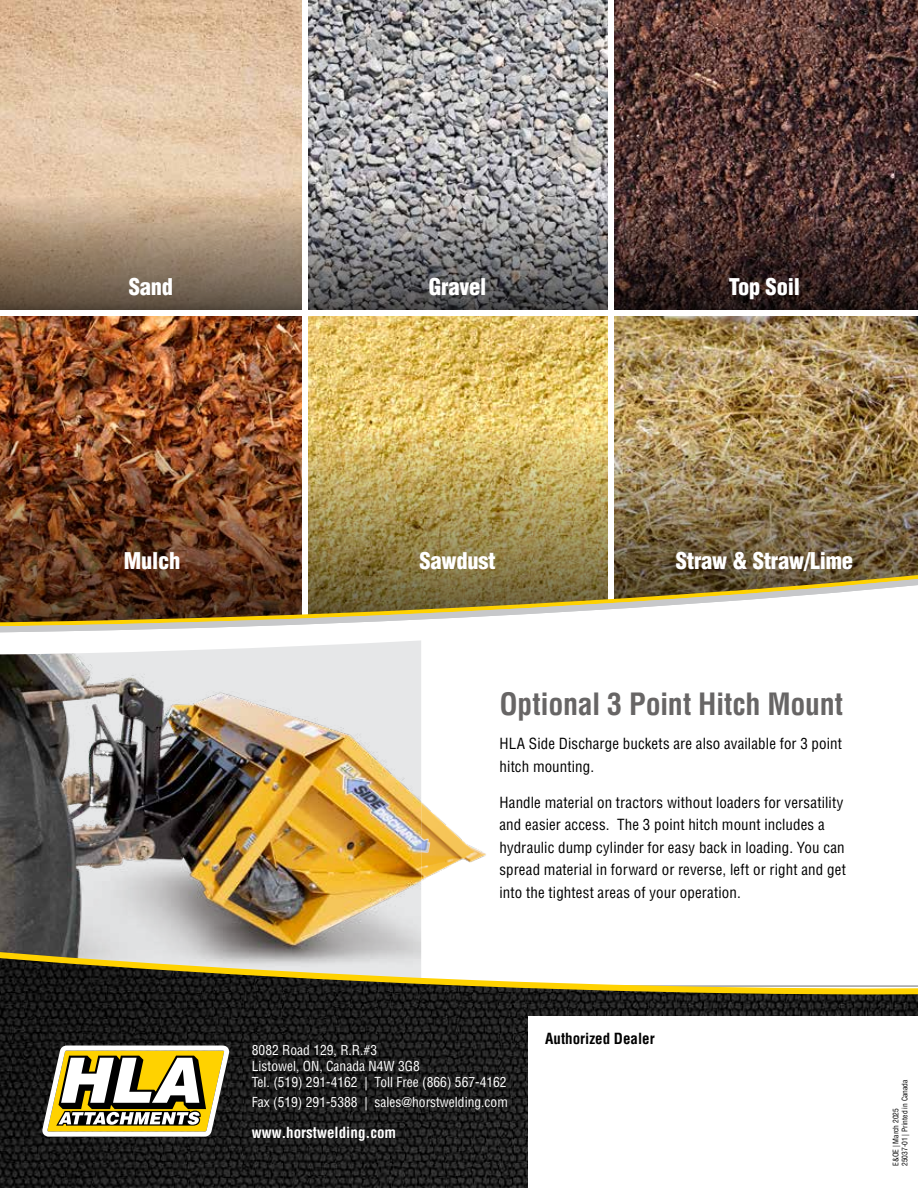
<style>
.page{position:relative;width:918px;height:1188px;background:#fff}
.page>*{position:absolute;margin:0;border:0;box-sizing:border-box;transform-origin:0 0}
.t1{font:700 condensed 30px "Helvetica LT Std";letter-spacing:-.01em;color:#676565}
.t2{font:900 condensed 22.5px "Helvetica LT Std";letter-spacing:-.01em;color:#fff}
.t3{font:condensed 15px/22.5px "Helvetica LT Std";letter-spacing:.01em;color:#000}
.t4{font:700 condensed 15px "Helvetica LT Std";color:#fff}
.t5{font:700 condensed 15px "Helvetica LT Std";color:#000}
.t6{font:condensed 13.5px/16.2px "Helvetica LT Std";color:#fff}
.t7{font:condensed 7.5px/9px "Helvetica LT Std";color:#000}
</style>
<div class="page">
<img style="left:0;top:0;width:608px;height:428px">
<img style="left:614px;top:0;width:304px;height:428px">
<img style="left:0;top:428px;width:918px;height:143px">
<svg style="left:0;top:195px;width:918px;height:118px;background:#6f6159"></svg>
<div style="left:302px;top:0;width:5px;height:618px;background:#fff"></div>
<div style="left:608px;top:0;width:6px;height:618px;background:#fff"></div>
<svg style="left:0;top:571px;width:918px;height:4px;background:#6a5333"></svg>
<svg style="left:0;top:575px;width:918px;height:58px"></svg>
<img style="left:0;top:640px;width:421px;height:308px">
<svg style="left:0;top:948px;width:918px;height:240px;background:#4b4940"></svg>
<div style="left:528px;top:1017px;width:390px;height:171px;background:#fff"></div>
<svg style="left:42px;top:1046px;width:187px;height:91px"></svg>
<div style="left:1px;top:311px;width:917px;height:5px;background:#fff"></div>
<img style="left:421px;top:801px;width:65px;height:80px">
<h2 class="t2" style="left:129px;top:273px;width:46px">Sand</h2>
<h2 class="t2" style="left:429px;top:273px;width:59px">Gravel</h2>
<h2 class="t2" style="left:729px;top:273px;width:73px">Top Soil</h2>
<h2 class="t2" style="left:124px;top:547px;width:58px">Mulch</h2>
<h2 class="t2" style="left:420px;top:547px;width:78px">Sawdust</h2>
<h2 class="t2" style="left:676px;top:547px;width:179px">Straw &amp; Straw/Lime</h2>
<h1 class="t1" style="left:500px;top:685px;width:345px">Optional 3 Point Hitch Mount</h1>
<p class="t3" style="left:500px;top:732px;width:344px">HLA Side Discharge buckets are also available for 3 point hitch mounting.</p>
<p class="t3" style="left:500px;top:791px;width:348px">Handle material on tractors without loaders for versatility and easier access. The 3 point hitch mount includes a hydraulic dump cylinder for easy back in loading. You can spread material in forward or reverse, left or right and get into the tightest areas of your operation.</p>
<p class="t6" style="left:252px;top:1042px;width:256px">8082 Road 129, R.R.#3<br>Listowel, ON, Canada N4W 3G8<br>Tel. (519) 291-4162 | Toll Free (866) 567-4162</p>
<p class="t6" style="left:252px;top:1094px;width:257px">Fax (519) 291-5388 | sales@horstwelding.com</p>
<p class="t4" style="left:252px;top:1123px;width:146px">www.horstwelding.com</p>
<p class="t5" style="left:545px;top:1029px;width:111px">Authorized Dealer</p>
<p class="t7" style="left:891px;top:1166px;width:88px;rotate:-90deg">E&amp;OE | March 2025<br>25037-01 | Printed in Canada</p>
</div>
